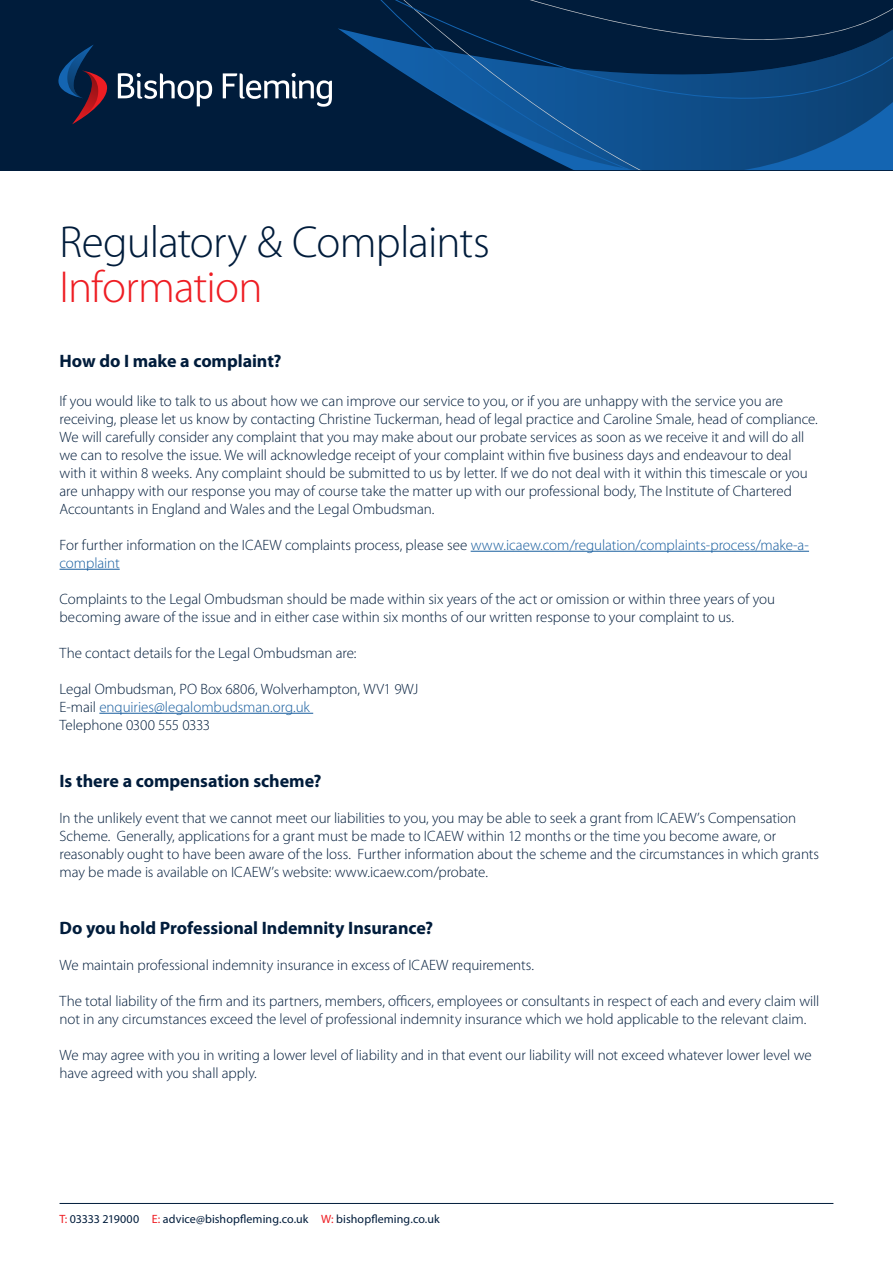
<style>
.page{position:relative;width:893px;height:1263px;background:#fff}
.page>*{position:absolute;margin:0;border:0;box-sizing:border-box;transform-origin:0 0}
.Heading{font:300 45px/45px "Myriad Pro";letter-spacing:-.02em;color:#001c3b}
.Body_Copy{font:700 18px "Myriad Pro";letter-spacing:-.005em;color:#001c3b}
.Body_Copy-2{font:300 15px/18px "Myriad Pro";letter-spacing:-.005em;color:#001c3b}
.Body_Copy-3{font:300 15px/18px "Myriad Pro";letter-spacing:-.005em;color:#175d9e}
.t1{font:12px "Myriad Pro";letter-spacing:.005em;color:#001c3b}
.s1{color:#ee1d23}
.s2{color:#001c3b}
</style>
<div class="page">
<div style="left:0;top:0;width:893px;height:170px;background:#001c3b"></div>
<svg style="left:365px;top:0;width:528px;height:170px"></svg>
<hr style="left:471px;top:551px;width:338px;height:1px;background:#175d9e">
<hr style="left:60px;top:569px;width:60px;height:1px;background:#175d9e">
<hr style="left:99px;top:713px;width:214px;height:1px;background:#175d9e">
<hr style="left:60px;top:1203px;width:773px;height:1px;background:#001c3b">
<svg style="left:118px;top:73px;width:94px;height:33px"></svg>
<svg style="left:223px;top:73px;width:109px;height:34px"></svg>
<svg style="left:58px;top:45px;width:50px;height:79px"></svg>
<p class="Heading" style="left:60px;top:220px;width:432px">Regulatory &amp; Complaints<br><span class="s1">Information</span></p>
<p class="Body_Copy" style="left:60px;top:349px;width:223px">How do I make a complaint?</p>
<p class="Body_Copy-2" style="left:60px;top:392px;width:760px">If you would like to talk to us about how we can improve our service to you, or if you are unhappy with the service you are receiving, please let us know by contacting Christine Tuckerman, head of legal practice and Caroline Smale, head of compliance.<br>We will carefully consider any complaint that you may make about our probate services as soon as we receive it and will do all we can to resolve the issue. We will acknowledge receipt of your complaint within five business days and endeavour to deal with it within 8 weeks. Any complaint should be submitted to us by letter. If we do not deal with it within this timescale or you are unhappy with our response you may of course take the matter up with our professional body, The Institute of Chartered Accountants in England and Wales and the Legal Ombudsman.</p>
<p class="Body_Copy-3" style="left:60px;top:536px;width:751px"><span class="s2">For further information on the ICAEW complaints process, please see</span> www.icaew.com/regulation/complaints-process/make-a&shy;complaint</p>
<p class="Body_Copy-2" style="left:60px;top:590px;width:717px">Complaints to the Legal Ombudsman should be made within six years of the act or omission or within three years of you becoming aware of the issue and in either case within six months of our written response to your complaint to us.</p>
<p class="Body_Copy-2" style="left:60px;top:644px;width:298px">The contact details for the Legal Ombudsman are:</p>
<p class="Body_Copy-2" style="left:60px;top:680px;width:360px">Legal Ombudsman, PO Box 6806, Wolverhampton, WV1 9WJ</p>
<p class="Body_Copy-3" style="left:60px;top:698px;width:252px"><span class="s2">E-mail</span> enquiries@legalombudsman.org.uk</p>
<p class="Body_Copy-2" style="left:60px;top:716px;width:152px">Telephone 0300 555 0333</p>
<p class="Body_Copy" style="left:60px;top:769px;width:264px">Is there a compensation scheme?</p>
<p class="Body_Copy-2" style="left:60px;top:809px;width:761px">In the unlikely event that we cannot meet our liabilities to you, you may be able to seek a grant from ICAEW’s Compensation Scheme. Generally, applications for a grant must be made to ICAEW within 12 months or the time you become aware, or reasonably ought to have been aware of the loss. Further information about the scheme and the circumstances in which grants may be made is available on ICAEW’s website: www.icaew.com/probate.</p>
<p class="Body_Copy" style="left:60px;top:916px;width:375px">Do you hold Professional Indemnity Insurance?</p>
<p class="Body_Copy-2" style="left:60px;top:956px;width:476px">We maintain professional indemnity insurance in excess of ICAEW requirements.</p>
<p class="Body_Copy-2" style="left:60px;top:992px;width:761px">The total liability of the firm and its partners, members, officers, employees or consultants in respect of each and every claim will not in any circumstances exceed the level of professional indemnity insurance which we hold applicable to the relevant claim.</p>
<p class="Body_Copy-2" style="left:60px;top:1046px;width:754px">We may agree with you in writing a lower level of liability and in that event our liability will not exceed whatever lower level we have agreed with you shall apply.</p>
<p class="t1" style="left:60px;top:1212px;width:382px"><span class="s1">T:</span> 03333 219000 <span class="s1">E:</span> advice@bishopfleming.co.uk <span class="s1">W:</span> bishopfleming.co.uk</p>
</div>
